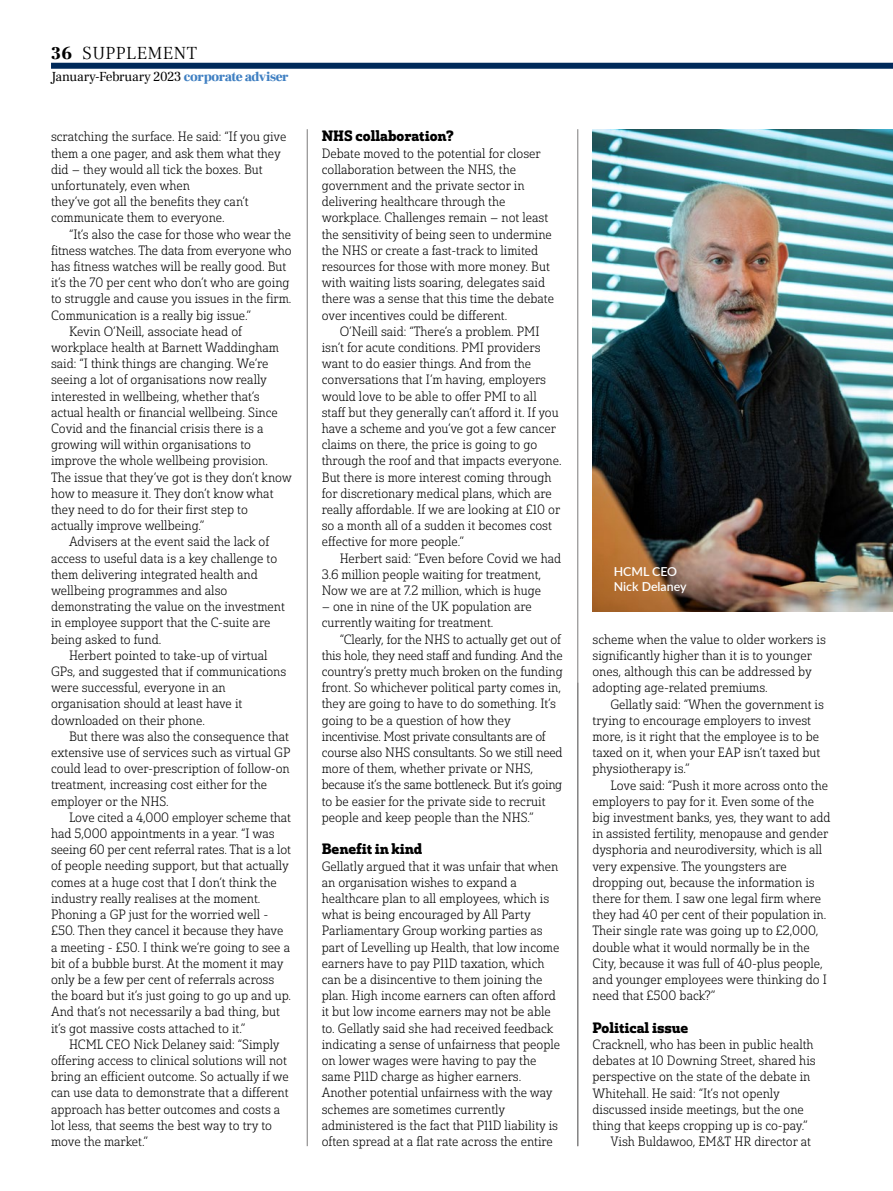
<style>
.page{position:relative;width:893px;height:1191px;background:#fff}
.page>*{position:absolute;margin:0;border:0;box-sizing:border-box;transform-origin:0 0}
.t1{font:300 18px "Frank Ruhl Libre";letter-spacing:.025em;color:#000}
.t2{font:14.7px "Solitas Slab Nor Bol";color:#000}
.t3{font:13.5px "Frank Ruhl Libre";letter-spacing:-.025em;color:#000}
.t4{font:13.2px/16.2px "Solitas Slab Nor Lig";color:#000}
.t5{font:600 12.3px/15.3px "Lato";color:#fff}
.s1{font-weight:900}
.s2{font-weight:900;color:#4080c2}
</style>
<div class="page">
<hr style="left:307px;top:129px;width:1px;height:1017px;background:#7c7b7b">
<hr style="left:577px;top:129px;width:1px;height:1017px;background:#7c7b7b">
<div style="left:51px;top:63px;width:842px;height:6px;background:#002a5a"></div>
<img style="left:592px;top:129px;width:301px;height:482px">
<h1 class="t1" style="left:51px;top:42px;width:147px"><span class="s1">36</span> SUPPLEMENT</h1>
<p class="t3" style="left:51px;top:68px;width:239px">January-February 2023 <span class="s2">corporate adviser</span></p>
<p class="t4" style="left:51px;top:129px;width:237px">scratching the surface. He said: “If you give them a one pager, and ask them what they did – they would all tick the boxes. But unfortunately, even when<br>they’ve got all the benefits they can’t communicate them to everyone.</p>
<p class="t4" style="left:69px;top:226px;width:224px">“It’s also the case for those who wear the</p>
<p class="t4" style="left:51px;top:242px;width:242px">fitness watches. The data from everyone who</p>
<p class="t4" style="left:51px;top:259px;width:237px">has fitness watches will be really good. But</p>
<p class="t4" style="left:51px;top:275px;width:240px">it’s the 70 per cent who don’t who are going</p>
<p class="t4" style="left:51px;top:291px;width:242px">to struggle and cause you issues in the firm.</p>
<p class="t4" style="left:51px;top:307px;width:202px">Communication is a really big issue.”</p>
<p class="t4" style="left:69px;top:323px;width:175px">Kevin O’Neill, associate head of</p>
<p class="t4" style="left:51px;top:340px;width:230px">workplace health at Barnett Waddingham</p>
<p class="t4" style="left:51px;top:356px;width:219px">said: “I think things are changing. We’re</p>
<p class="t4" style="left:51px;top:372px;width:217px">seeing a lot of organisations now really</p>
<p class="t4" style="left:51px;top:388px;width:210px">interested in wellbeing, whether that’s</p>
<p class="t4" style="left:51px;top:404px;width:228px">actual health or financial wellbeing. Since</p>
<p class="t4" style="left:51px;top:420px;width:214px">Covid and the financial crisis there is a</p>
<p class="t4" style="left:51px;top:437px;width:202px">growing will within organisations to</p>
<p class="t4" style="left:51px;top:453px;width:219px">improve the whole wellbeing provision.</p>
<p class="t4" style="left:51px;top:469px;width:242px">The issue that they’ve got is they don’t know</p>
<p class="t4" style="left:51px;top:485px;width:224px">how to measure it. They don’t know what</p>
<p class="t4" style="left:51px;top:501px;width:198px">they need to do for their first step to</p>
<p class="t4" style="left:51px;top:518px;width:155px">actually improve wellbeing.”</p>
<p class="t4" style="left:69px;top:534px;width:202px">Advisers at the event said the lack of</p>
<p class="t4" style="left:51px;top:550px;width:228px">access to useful data is a key challenge to</p>
<p class="t4" style="left:51px;top:566px;width:208px">them delivering integrated health and</p>
<p class="t4" style="left:51px;top:582px;width:178px">wellbeing programmes and also</p>
<p class="t4" style="left:51px;top:599px;width:235px">demonstrating the value on the investment</p>
<p class="t4" style="left:51px;top:615px;width:221px">in employee support that the C-suite are</p>
<p class="t4" style="left:51px;top:631px;width:112px">being asked to fund.</p>
<p class="t4" style="left:69px;top:647px;width:200px">Herbert pointed to take-up of virtual</p>
<p class="t4" style="left:51px;top:663px;width:237px">GPs, and suggested that if communications</p>
<p class="t4" style="left:51px;top:680px;width:176px">were successful, everyone in an</p>
<p class="t4" style="left:51px;top:696px;width:193px">organisation should at least have it</p>
<p class="t4" style="left:51px;top:712px;width:155px">downloaded on their phone.</p>
<p class="t4" style="left:69px;top:728px;width:221px">But there was also the consequence that</p>
<p class="t4" style="left:51px;top:744px;width:241px">extensive use of services such as virtual GP</p>
<p class="t4" style="left:51px;top:761px;width:240px">could lead to over-prescription of follow-on</p>
<p class="t4" style="left:51px;top:777px;width:218px">treatment, increasing cost either for the</p>
<p class="t4" style="left:51px;top:793px;width:119px">employer or the NHS.</p>
<p class="t4" style="left:69px;top:809px;width:223px">Love cited a 4,000 employer scheme that</p>
<p class="t4" style="left:51px;top:825px;width:225px">had 5,000 appointments in a year. “I was</p>
<p class="t4" style="left:51px;top:842px;width:242px">seeing 60 per cent referral rates. That is a lot</p>
<p class="t4" style="left:51px;top:858px;width:239px">of people needing support, but that actually</p>
<p class="t4" style="left:51px;top:874px;width:227px">comes at a huge cost that I don’t think the</p>
<p class="t4" style="left:51px;top:890px;width:211px">industry really realises at the moment.</p>
<p class="t4" style="left:51px;top:906px;width:219px">Phoning a GP just for the worried well -</p>
<p class="t4" style="left:51px;top:923px;width:234px">£50. Then they cancel it because they have</p>
<p class="t4" style="left:51px;top:939px;width:241px">a meeting - £50. I think we’re going to see a</p>
<p class="t4" style="left:51px;top:955px;width:234px">bit of a bubble burst. At the moment it may</p>
<p class="t4" style="left:51px;top:971px;width:225px">only be a few per cent of referrals across</p>
<p class="t4" style="left:51px;top:987px;width:242px">the board but it’s just going to go up and up.</p>
<p class="t4" style="left:51px;top:1004px;width:231px">And that’s not necessarily a bad thing, but</p>
<p class="t4" style="left:51px;top:1020px;width:196px">it’s got massive costs attached to it.”</p>
<p class="t4" style="left:69px;top:1036px;width:212px">HCML CEO Nick Delaney said: “Simply</p>
<p class="t4" style="left:51px;top:1052px;width:237px">offering access to clinical solutions will not</p>
<p class="t4" style="left:51px;top:1068px;width:239px">bring an efficient outcome. So actually if we</p>
<p class="t4" style="left:51px;top:1085px;width:239px">can use data to demonstrate that a different</p>
<p class="t4" style="left:51px;top:1101px;width:231px">approach has better outcomes and costs a</p>
<p class="t4" style="left:51px;top:1117px;width:222px">lot less, that seems the best way to try to</p>
<p class="t4" style="left:51px;top:1133px;width:99px">move the market.”</p>
<p class="t2" style="left:322px;top:126px;width:134px">NHS collaboration?</p>
<p class="t4" style="left:322px;top:145px;width:234px">Debate moved to the potential for closer collaboration between the NHS, the government and the private sector in delivering healthcare through the workplace. Challenges remain – not least the sensitivity of being seen to undermine the NHS or create a fast-track to limited resources for those with more money. But with waiting lists soaring, delegates said there was a sense that this time the debate over incentives could be different.</p>
<p class="t4" style="left:322px;top:323px;width:241px;text-indent:18px">O’Neill said: “There’s a problem. PMI isn’t for acute conditions. PMI providers want to do easier things. And from the conversations that I’m having, employers would love to be able to offer PMI to all staff but they generally can’t afford it. If you have a scheme and you’ve got a few cancer claims on there, the price is going to go through the roof and that impacts everyone.<br>But there is more interest coming through for discretionary medical plans, which are really affordable. If we are looking at £10 or so a month all of a sudden it becomes cost effective for more people.”</p>
<p class="t4" style="left:322px;top:550px;width:241px;text-indent:18px">Herbert said: “Even before Covid we had<br>3.6 million people waiting for treatment,<br>Now we are at 7.2 million, which is huge</p>
<p class="t4" style="left:322px;top:599px;width:212px">– one in nine of the UK population are currently waiting for treatment.</p>
<p class="t4" style="left:322px;top:631px;width:242px;text-indent:18px">“Clearly, for the NHS to actually get out of this hole, they need staff and funding. And the country’s pretty much broken on the funding front. So whichever political party comes in, they are going to have to do something. It’s going to be a question of how they incentivise. Most private consultants are of course also NHS consultants. So we still need more of them, whether private or NHS, because it’s the same bottleneck. But it’s going to be easier for the private side to recruit people and keep people than the NHS.”</p>
<p class="t2" style="left:322px;top:839px;width:102px">Benefit in kind</p>
<p class="t4" style="left:322px;top:858px;width:240px">Gellatly argued that it was unfair that when an organisation wishes to expand a healthcare plan to all employees, which is what is being encouraged by All Party Parliamentary Group working parties as part of Levelling up Health, that low income earners have to pay P11D taxation, which can be a disincentive to them joining the plan. High income earners can often afford it but low income earners may not be able to. Gellatly said she had received feedback indicating a sense of unfairness that people on lower wages were having to pay the same P11D charge as higher earners.<br>Another potential unfairness with the way schemes are sometimes currently administered is the fact that P11D liability is often spread at a flat rate across the entire</p>
<p class="t5" style="left:614px;top:563px;width:74px">HCML CEO<br>Nick Delaney</p>
<p class="t4" style="left:592px;top:631px;width:235px">scheme when the value to older workers is significantly higher than it is to younger ones, although this can be addressed by adopting age-related premiums.</p>
<p class="t4" style="left:592px;top:696px;width:233px;text-indent:18px">Gellatly said: “When the government is trying to encourage employers to invest more, is it right that the employee is to be taxed on it, when your EAP isn’t taxed but physiotherapy is.”</p>
<p class="t4" style="left:592px;top:777px;width:240px;text-indent:18px">Love said: “Push it more across onto the employers to pay for it. Even some of the big investment banks, yes, they want to add in assisted fertility, menopause and gender dysphoria and neurodiversity, which is all very expensive. The youngsters are dropping out, because the information is there for them. I saw one legal firm where they had 40 per cent of their population in.<br>Their single rate was going up to £2,000, double what it would normally be in the City, because it was full of 40-plus people, and younger employees were thinking do I need that £500 back?”</p>
<p class="t2" style="left:592px;top:1017px;width:97px">Political issue</p>
<p class="t4" style="left:592px;top:1036px;width:223px">Cracknell, who has been in public health</p>
<p class="t4" style="left:592px;top:1052px;width:225px">debates at 10 Downing Street, shared his</p>
<p class="t4" style="left:592px;top:1069px;width:219px">perspective on the state of the debate in</p>
<p class="t4" style="left:592px;top:1085px;width:189px">Whitehall. He said: “It’s not openly</p>
<p class="t4" style="left:592px;top:1101px;width:213px">discussed inside meetings, but the one</p>
<p class="t4" style="left:592px;top:1117px;width:217px">thing that keeps cropping up is co-pay.”</p>
<p class="t4" style="left:610px;top:1133px;width:202px">Vish Buldawoo, EM&amp;T HR director at</p>
</div>
